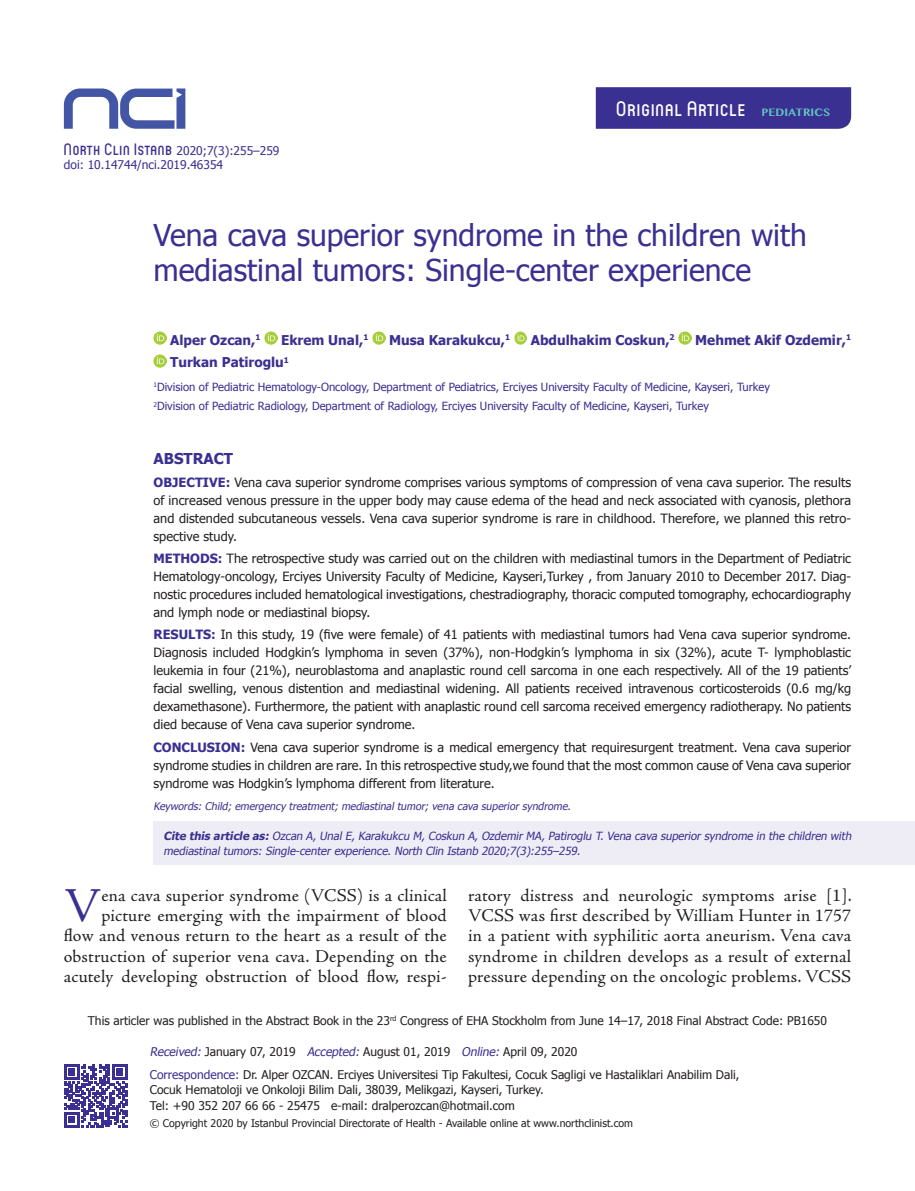
<style>
.page{position:relative;width:915px;height:1191px;background:#fff}
.page>*{position:absolute;margin:0;border:0;box-sizing:border-box;transform-origin:0 0}
._01__Yazı_Metni_NCI{font:48.9px "Adobe Jenson Pro";color:#3a3091}
._01__Yazi_Ana_Baslik{font:30px/34.5px "Tahoma";color:#3a3091}
.t1{font:500 21px "Circula";letter-spacing:.055em;color:#fff}
._01__Yazı_Metni_NCI-2{font:18px/20.2px "Adobe Jenson Pro";letter-spacing:.005em;color:#231f20;text-align:right}
._05__Özet_Yazısı_NCI{font:700 15px "Tahoma";color:#3a3091}
._03__Yazar_İsimleri{font:700 13.5px "Tahoma";color:#3a3091}
._05__Özet_Yazısı_NCI-2{font:12.75px/18px "Tahoma";color:#231f20;text-align:justify}
.t2{font:12px/14.4px "Tahoma";color:#231f20}
.t3{font:12px "Tahoma";color:#3a3091}
._03__Yazar_İsimleri-2{font:11.25px "Tahoma";color:#3a3091}
._05__Özet_Yazısı_NCI-3{font:italic 11.25px/15px "Tahoma";color:#3a3091}
.t4{font:10.5px "Tahoma";color:#231f20}
._05__Özet_Yazısı_NCI-4{font:italic 10.5px "Tahoma";color:#3a3091}
.s1{font-family:"Circula";font-weight:500;font-size:16.5px}
.s2{font-family:"Tamil MN";font-weight:700;font-size:11.25px;color:#61c5c0}
.s3{font-weight:700;color:#3a3091}
.s4{font-weight:700}
.s5{font-style:italic;color:#3a3091}
.s6{color:#3a3091}
</style>
<div class="page">
<svg style="left:153px;top:332px;width:13px;height:12px"></svg>
<svg style="left:264px;top:332px;width:13px;height:12px"></svg>
<svg style="left:372px;top:332px;width:13px;height:12px"></svg>
<svg style="left:514px;top:332px;width:12px;height:12px"></svg>
<svg style="left:678px;top:332px;width:13px;height:12px"></svg>
<svg style="left:153px;top:354px;width:13px;height:13px"></svg>
<svg style="left:64px;top:88px;width:121px;height:41px"></svg>
<div style="left:595px;top:87px;width:255px;height:42px;background:#3a3091"></div>
<svg style="left:64px;top:1064px;width:63px;height:63px"></svg>
<div style="left:153px;top:821px;width:761px;height:44px;background:#eeedf5"></div>
<p class="t3" style="left:64px;top:143px;width:217px"><span class="s1">North Clin Istanb</span> 2020;7(3):255–259</p>
<p class="t3" style="left:64px;top:157px;width:161px">doi: 10.14744/nci.2019.46354</p>
<p class="t1" style="left:616px;top:96px;width:216px">Orıgınal Article <span class="s2">PEDIATRICS</span></p>
<p class="_01__Yazi_Ana_Baslik" style="left:153px;top:217px;width:654px">Vena cava superior syndrome in the children with mediastinal tumors: Single-center experience</p>
<p class="_03__Yazar_İsimleri" style="left:170px;top:331px;width:92px">Alper Ozcan,<sup>1</sup></p>
<p class="_03__Yazar_İsimleri" style="left:281px;top:331px;width:89px">Ekrem Unal,<sup>1</sup></p>
<p class="_03__Yazar_İsimleri" style="left:389px;top:331px;width:122px">Musa Karakukcu,<sup>1</sup></p>
<p class="_03__Yazar_İsimleri" style="left:530px;top:331px;width:145px">Abdulhakim Coskun,<sup>2</sup></p>
<p class="_03__Yazar_İsimleri" style="left:695px;top:331px;width:157px">Mehmet Akif Ozdemir,<sup>1</sup></p>
<p class="_03__Yazar_İsimleri" style="left:170px;top:353px;width:120px">Turkan Patiroglu<sup>1</sup></p>
<p class="_03__Yazar_İsimleri-2" style="left:153px;top:379px;width:617px"><sup>1</sup>Division of Pediatric Hematology-Oncology, Department of Pediatrics, Erciyes University Faculty of Medicine, Kayseri, Turkey</p>
<p class="_03__Yazar_İsimleri-2" style="left:153px;top:399px;width:557px"><sup>2</sup>Division of Pediatric Radiology, Department of Radiology, Erciyes University Faculty of Medicine, Kayseri, Turkey</p>
<p class="_05__Özet_Yazısı_NCI" style="left:153px;top:449px;width:81px">ABSTRACT</p>
<p class="_05__Özet_Yazısı_NCI-2" style="left:153px;top:472px;width:699px"><span class="s3">OBJECTIVE:</span> Vena cava superior syndrome comprises various symptoms of compression of vena cava superior. The results of increased venous pressure in the upper body may cause edema of the head and neck associated with cyanosis, plethora and distended subcutaneous vessels. Vena cava superior syndrome is rare in childhood. Therefore, we planned this retro&shy;spective study.</p>
<p class="_05__Özet_Yazısı_NCI-2" style="left:153px;top:549px;width:699px"><span class="s3">METHODS:</span> The retrospective study was carried out on the children with mediastinal tumors in the Department of Pediatric Hematology-oncology, Erciyes University Faculty of Medicine, Kayseri,Turkey , from January 2010 to December 2017. Diag&shy;nostic procedures included hematological investigations, chestradiography, thoracic computed tomography, echocardiography and lymph node or mediastinal biopsy.</p>
<p class="_05__Özet_Yazısı_NCI-2" style="left:153px;top:625px;width:699px"><span class="s3">RESULTS:</span> In this study, 19 (five were female) of 41 patients with mediastinal tumors had Vena cava superior syndrome.<br>Diagnosis included Hodgkin’s lymphoma in seven (37%), non-Hodgkin’s lymphoma in six (32%), acute T- lymphoblastic leukemia in four (21%), neuroblastoma and anaplastic round cell sarcoma in one each respectively. All of the 19 patients’ facial swelling, venous distention and mediastinal widening. All patients received intravenous corticosteroids (0.6 mg/kg dexamethasone). Furthermore, the patient with anaplastic round cell sarcoma received emergency radiotherapy. No patients died because of Vena cava superior syndrome.</p>
<p class="_05__Özet_Yazısı_NCI-2" style="left:153px;top:737px;width:699px"><span class="s3">CONCLUSION:</span> Vena cava superior syndrome is a medical emergency that requiresurgent treatment. Vena cava superior syndrome studies in children are rare. In this retrospective study,we found that the most common cause of Vena cava superior syndrome was Hodgkin’s lymphoma different from literature.</p>
<p class="_05__Özet_Yazısı_NCI-4" style="left:153px;top:799px;width:421px">Keywords: Child; emergency treatment; mediastinal tumor; vena cava superior syndrome.</p>
<p class="_05__Özet_Yazısı_NCI-3" style="left:163px;top:827px;width:691px"><span class="s4">Cite this article as:</span> Ozcan A, Unal E, Karakukcu M, Coskun A, Ozdemir MA, Patiroglu T. Vena cava superior syndrome in the children with mediastinal tumors: Single-center experience. North Clin Istanb 2020;7(3):255–259.</p>
<p class="_01__Yazı_Metni_NCI-2" style="left:64px;top:885px;width:384px">ena cava superior syndrome (VCSS) is a clinical picture emerging with the impairment of blood<br>flow and venous return to the heart as a result of the obstruction of superior vena cava. Depending on the acutely developing obstruction of blood flow, respi-</p>
<p class="_01__Yazı_Metni_NCI-2" style="left:468px;top:885px;width:385px;text-align:justify">ratory distress and neurologic symptoms arise [1].<br>VCSS was first described by William Hunter in 1757 in a patient with syphilitic aorta aneurism. Vena cava syndrome in children develops as a result of external pressure depending on the oncologic problems. VCSS</p>
<p class="_01__Yazı_Metni_NCI" style="left:64px;top:878px;width:39px">V</p>
<p class="t2" style="left:88px;top:1013px;width:740px">This articler was published in the Abstract Book in the 23<sup>rd</sup> Congress of EHA Stockholm from June 14–17, 2018 Final Abstract Code: PB1650</p>
<p class="t2" style="left:150px;top:1044px;width:429px"><span class="s5">Received:</span> January 07, 2019 <span class="s5">Accepted:</span> August 01, 2019 <span class="s5">Online:</span> April 09, 2020</p>
<p class="t2" style="left:150px;top:1067px;width:591px"><span class="s6">Correspondence:</span> Dr. Alper OZCAN. Erciyes Universitesi Tip Fakultesi, Cocuk Sagligi ve Hastaliklari Anabilim Dali,<br>Cocuk Hematoloji ve Onkoloji Bilim Dali, 38039, Melikgazi, Kayseri, Turkey.</p>
<p class="t2" style="left:150px;top:1098px;width:366px">Tel: +90 352 207 66 66 - 25475 e-mail: dralperozcan@hotmail.com</p>
<p class="t4" style="left:150px;top:1116px;width:484px">© Copyright 2020 by Istanbul Provincial Directorate of Health - Available online at www.northclinist.com</p>
</div>
